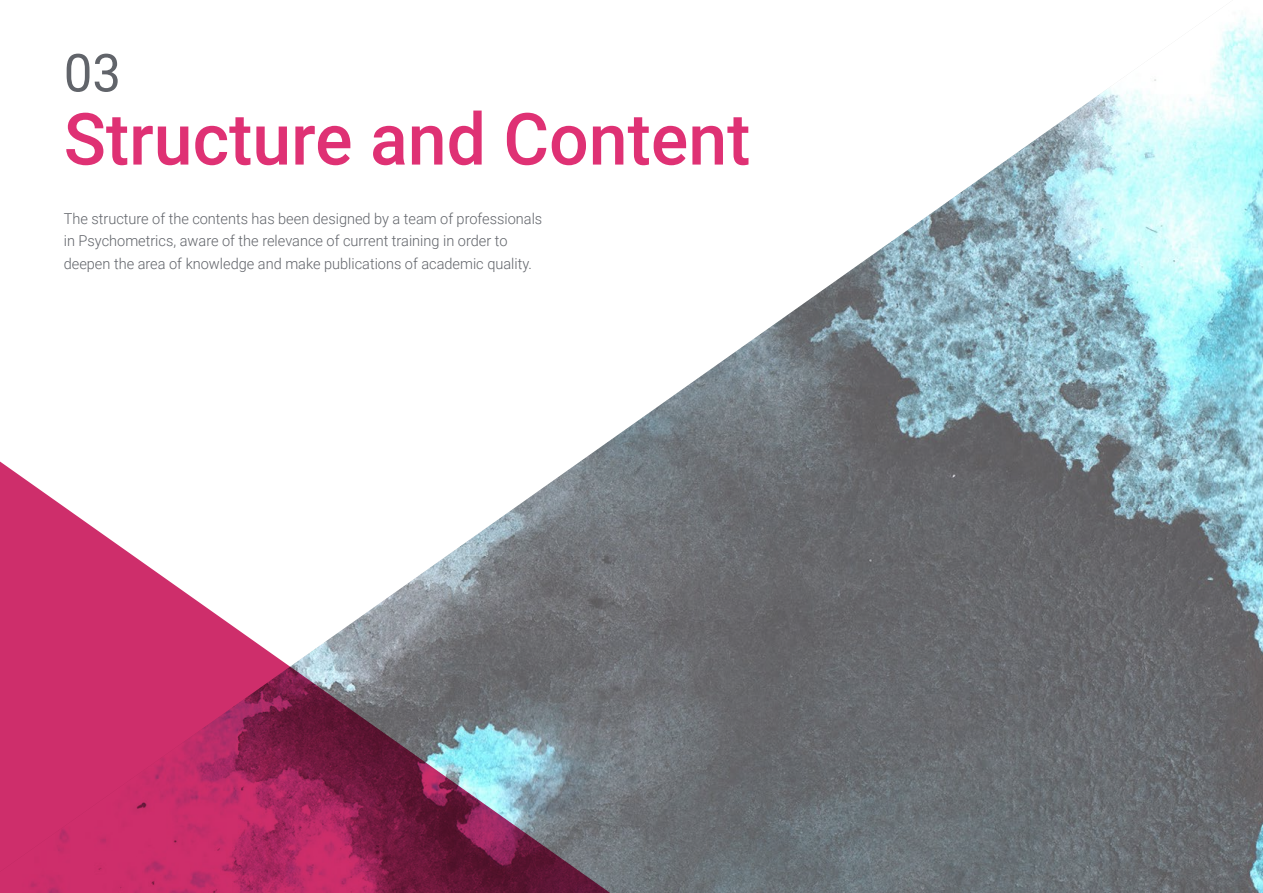
<style>
.page{position:relative;width:1263px;height:893px;background:#fff}
.page>*{position:absolute;margin:0;border:0;box-sizing:border-box;transform-origin:0 0}
.t1{font:500 72px "Roboto";color:#df3174}
.t2{font:52.5px "Roboto";color:#61646a}
.t3{font:300 15px/22.5px "Roboto";color:#61646a}
</style>
<div class="page">
<img style="left:602px;top:17px;width:661px;height:876px">
<svg style="left:0;top:446px;width:640px;height:447px"></svg>
<h2 class="t2" style="left:64px;top:36px;width:59px">03</h2>
<h1 class="t1" style="left:64px;top:89px;width:688px">Structure and Content</h1>
<p class="t3" style="left:64px;top:207px;width:480px">The structure of the contents has been designed by a team of professionals in Psychometrics, aware of the relevance of current training in order to deepen the area of knowledge and make publications of academic quality.</p>
</div>
